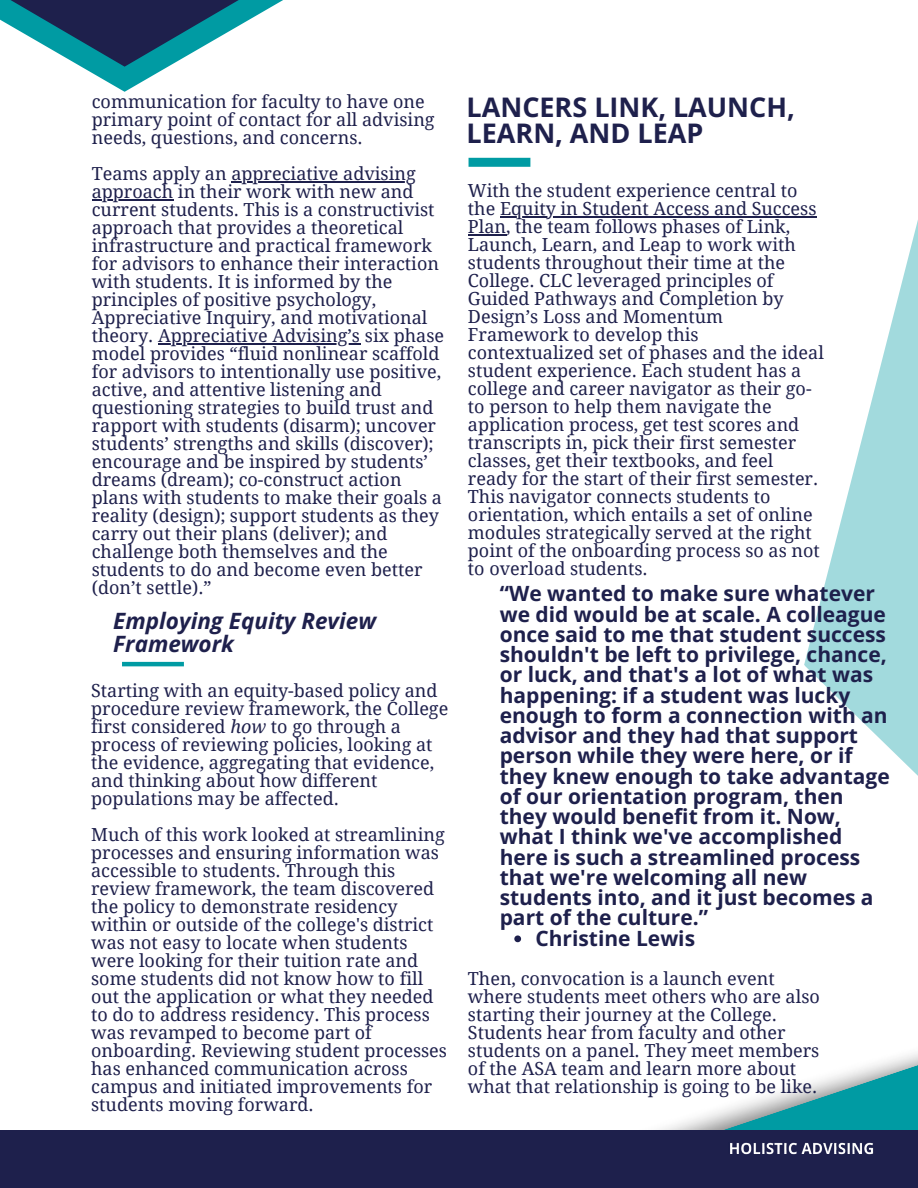
<style>
.page{position:relative;width:918px;height:1188px;background:#fff}
.page>*{position:absolute;margin:0;border:0;box-sizing:border-box;transform-origin:0 0}
.t1{font:700 27px/25.8px "Open Sans";color:#1e204c}
.t2{font:italic 700 22.5px/22.5px "Open Sans";color:#1e204c}
.t3{font:700 21px/20.2px "Open Sans";color:#1e204c}
.t4{font:18px/18px "Droid Serif";color:#1e204c}
.s1{font-style:italic}
</style>
<div class="page">
<svg style="left:82px;top:67px;width:86px;height:25px"></svg>
<svg style="left:0;top:0;width:283px;height:67px"></svg>
<svg style="left:517px;top:938px;width:401px;height:192px"></svg>
<div style="left:0;top:1130px;width:918px;height:58px;background:#1e204c"></div>
<hr style="left:231px;top:181px;width:185px;height:1px;background:#1e204c">
<hr style="left:92px;top:199px;width:81px;height:1px;background:#1e204c">
<hr style="left:158px;top:343px;width:202px;height:1px;background:#1e204c">
<img style="left:730px;top:1142px;width:144px;height:13px">
<hr style="left:500px;top:217px;width:317px;height:1px;background:#1e204c">
<hr style="left:468px;top:235px;width:38px;height:1px;background:#1e204c">
<hr style="left:122px;top:662px;width:62px;height:4px;background:#009ba3">
<div style="left:469px;top:158px;width:61px;height:9px;background:#009ba3"></div>
<svg style="left:804px;top:216px;width:114px;height:875px"></svg>
<svg style="left:514px;top:935px;width:7px;height:7px"></svg>
<p class="t4" style="left:92px;top:93px;width:344px">communication for faculty to have one primary point of contact for all advising needs, questions, and concerns.</p>
<p class="t4" style="left:92px;top:165px;width:354px">Teams apply an appreciative advising approach in their work with new and current students. This is a constructivist approach that provides a theoretical infrastructure and practical framework for advisors to enhance their interaction with students. It is informed by the principles of positive psychology, Appreciative Inquiry, and motivational theory. Appreciative Advising’s six phase model provides “fluid nonlinear scaffold for advisors to intentionally use positive, active, and attentive listening and questioning strategies to build trust and rapport with students (disarm); uncover students’ strengths and skills (discover); encourage and be inspired by students’ dreams (dream); co-construct action plans with students to make their goals a reality (design); support students as they carry out their plans (deliver); and challenge both themselves and the students to do and become even better (don’t settle).”</p>
<p class="t2" style="left:113px;top:609px;width:264px">Employing Equity Review<br>Framework</p>
<p class="t4" style="left:91px;top:682px;width:359px">Starting with an equity-based policy and procedure review framework, the College first considered <span class="s1">how</span> to go through a process of reviewing policies, looking at the evidence, aggregating that evidence, and thinking about how different populations may be affected.</p>
<p class="t4" style="left:91px;top:826px;width:357px">Much of this work looked at streamlining processes and ensuring information was accessible to students. Through this review framework, the team discovered the policy to demonstrate residency within or outside of the college's district was not easy to locate when students were looking for their tuition rate and some students did not know how to fill out the application or what they needed to do to address residency. This process was revamped to become part of onboarding. Reviewing student processes has enhanced communication across campus and initiated improvements for students moving forward.</p>
<p class="t1" style="left:467px;top:94px;width:330px">LANCERS LINK, LAUNCH,<br>LEARN, AND LEAP</p>
<p class="t4" style="left:468px;top:182px;width:358px">With the student experience central to the Equity in Student Access and Success Plan, the team follows phases of Link, Launch, Learn, and Leap to work with students throughout their time at the College. CLC leveraged principles of Guided Pathways and Completion by Design’s Loss and Momentum Framework to develop this contextualized set of phases and the ideal student experience. Each student has a college and career navigator as their go&shy;to person to help them navigate the application process, get test scores and transcripts in, pick their first semester classes, get their textbooks, and feel ready for the start of their first semester.<br>This navigator connects students to orientation, which entails a set of online modules strategically served at the right point of the onboarding process so as not to overload students.</p>
<p class="t3" style="left:500px;top:583px;width:392px">“We wanted to make sure whatever we did would be at scale. A colleague once said to me that student success shouldn't be left to privilege, chance, or luck, and that's a lot of what was happening: if a student was lucky enough to form a connection with an advisor and they had that support person while they were here, or if they knew enough to take advantage of our orientation program, then they would benefit from it. Now, what I think we've accomplished here is such a streamlined process that we're welcoming all new students into, and it just becomes a part of the culture.”</p>
<p class="t3" style="left:535px;top:927px;width:161px">Christine Lewis</p>
<p class="t4" style="left:468px;top:970px;width:353px">Then, convocation is a launch event where students meet others who are also starting their journey at the College.<br>Students hear from faculty and other students on a panel. They meet members of the ASA team and learn more about what that relationship is going to be like.</p>
</div>
